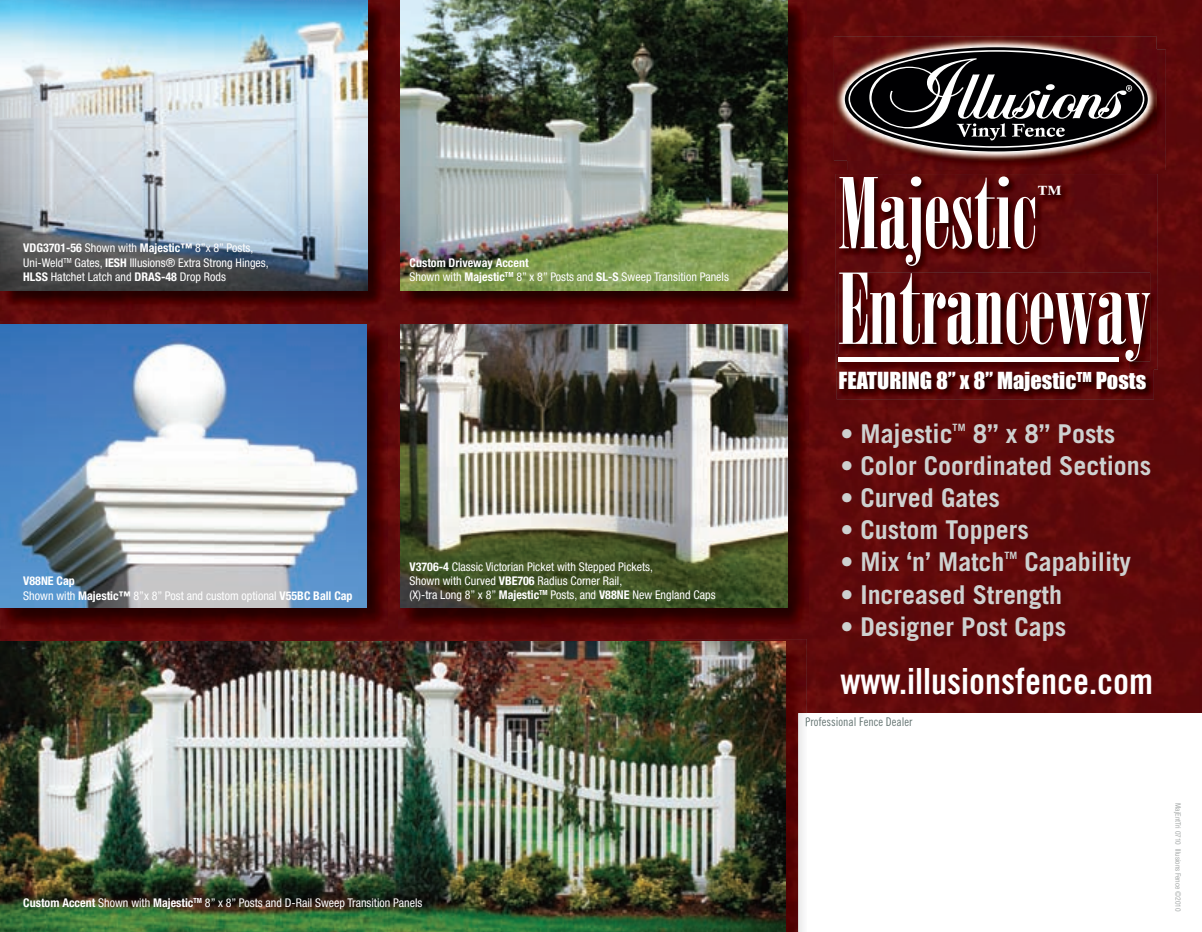
<style>
.page{position:relative;width:1202px;height:932px;background:#fff}
.page>*{position:absolute;margin:0;border:0;box-sizing:border-box;transform-origin:0 0}
.t1{font:97.05px "Onyx";color:#fff}
.t2{font:36px "Trade Gothic LT Std Bd Cn 20";color:#fff}
.t3{font:26.25px "Onyx";color:#fff}
.t4{font:700 25.95px "Trade Gothic LT Std";color:#ced1d0}
.t5{font:21.6px "Impact";color:#fff}
.t6{font:condensed 12px/14.4px "Helvetica Neue LT Std";color:#fff}
.t7{font:12px "Trade Gothic LT Std Cn 18";color:#667674}
.t8{font:700 10.05px "Trade Gothic LT Std";color:#ced1d0}
.t9{font:condensed 7.5px "Helvetica Neue LT Std";color:#a9adac}
.s1{font-weight:700}
</style>
<div class="page">
<img style="left:0;top:0;width:1202px;height:713px">
<img style="left:847px;top:50px;width:318px;height:120px">
<img style="left:834px;top:36px;width:322px;height:125px">
<img style="left:847px;top:50px;width:309px;height:111px">
<svg style="left:848px;top:50px;width:296px;height:98px;background:#433a3a"></svg>
<img style="left:835px;top:174px;width:322px;height:195px">
<img style="left:838px;top:272px;width:312px;height:89px">
<img style="left:836px;top:370px;width:317px;height:29px">
<svg style="left:1129px;top:369px;width:24px;height:1px"></svg>
<img style="left:836px;top:354px;width:293px;height:17px">
<img style="left:838px;top:354px;width:291px;height:7px">
<img style="left:836px;top:369px;width:293px;height:1px">
<hr style="left:838px;top:357px;width:281px;height:4px;background:#fff">
<img style="left:0;top:322px;width:387px;height:306px">
<img style="left:0;top:324px;width:367px;height:284px">
<img style="left:398px;top:322px;width:410px;height:306px">
<img style="left:400px;top:324px;width:387px;height:284px">
<img style="left:0;top:639px;width:806px;height:293px">
<img style="left:798px;top:713px;width:8px;height:219px">
<img style="left:0;top:641px;width:785px;height:291px">
<img style="left:403px;top:2px;width:403px;height:307px">
<img style="left:400px;top:0;width:387px;height:290px">
<img style="left:2px;top:2px;width:384px;height:307px">
<img style="left:0;top:0;width:367px;height:290px">
<p class="t6" style="left:23px;top:241px;width:247px"><span class="s1">VDG3701-56</span> Shown with <span class="s1">Majestic™</span> 8”x 8” Posts,<br>Uni-Weld<sup>TM</sup> Gates, <span class="s1">IESH</span> Illusions® Extra Strong Hinges,<br><span class="s1">HLSS</span> Hatchet Latch and <span class="s1">DRAS-48</span> Drop Rods</p>
<p class="t6" style="left:409px;top:255px;width:321px"><span class="s1">Custom Driveway Accent<br></span>Shown with <span class="s1">Majestic</span><sup>TM</sup> 8” x 8” Posts and <span class="s1">SL-S</span> Sweep Transition Panels</p>
<p class="t6" style="left:23px;top:574px;width:331px"><span class="s1">V88NE Cap<br></span>Shown with <span class="s1">Majestic™</span> 8”x 8” Post and custom optional <span class="s1">V55BC Ball Cap</span></p>
<p class="t6" style="left:409px;top:559px;width:307px"><span class="s1">V3706-4</span> Classic Victorian Picket with Stepped Pickets,<br>Shown with Curved <span class="s1">VBE706</span> Radius Corner Rail,<br>(X)-tra Long 8” x 8” <span class="s1">Majestic</span><sup>TM</sup> Posts, and <span class="s1">V88NE</span> New England Caps</p>
<p class="t6" style="left:23px;top:895px;width:401px"><span class="s1">Custom Accent</span> Shown with <span class="s1">Majestic</span><sup>TM</sup> 8” x 8” Posts and D-Rail Sweep Transition Panels</p>
<h1 class="t1" style="left:838px;top:158px;width:200px">Majestic</h1>
<h3 class="t3" style="left:1037px;top:178px;width:27px">™</h3>
<h1 class="t1" style="left:838px;top:253px;width:314px">Entranceway</h1>
<h3 class="t5" style="left:838px;top:364px;width:309px">FEATURING 8” x 8” Majestic<sup>TM</sup> Posts</h3>
<h3 class="t4" style="left:840px;top:418px;width:114px">• Majestic</h3>
<p class="t8" style="left:952px;top:421px;width:14px">TM</p>
<h3 class="t4" style="left:972px;top:418px;width:144px">8” x 8” Posts</h3>
<h3 class="t4" style="left:840px;top:450px;width:312px">• Color Coordinated Sections</h3>
<h3 class="t4" style="left:840px;top:482px;width:161px">• Curved Gates</h3>
<h3 class="t4" style="left:840px;top:514px;width:190px">• Custom Toppers</h3>
<h3 class="t4" style="left:840px;top:546px;width:166px">• Mix ‘n’ Match</h3>
<p class="t8" style="left:1004px;top:549px;width:14px">TM</p>
<h3 class="t4" style="left:1024px;top:546px;width:108px">Capability</h3>
<h3 class="t4" style="left:840px;top:578px;width:223px">• Increased Strength</h3>
<h3 class="t4" style="left:840px;top:610px;width:227px">• Designer Post Caps</h3>
<h2 class="t2" style="left:840px;top:659px;width:314px">www.illusionsfence.com</h2>
<p class="t7" style="left:805px;top:715px;width:109px">Professional Fence Dealer</p>
<p class="t9" style="left:1182px;top:803px;width:110px;rotate:90deg">MajEntTri 0710 Illusions Fence ©2010</p>
</div>
